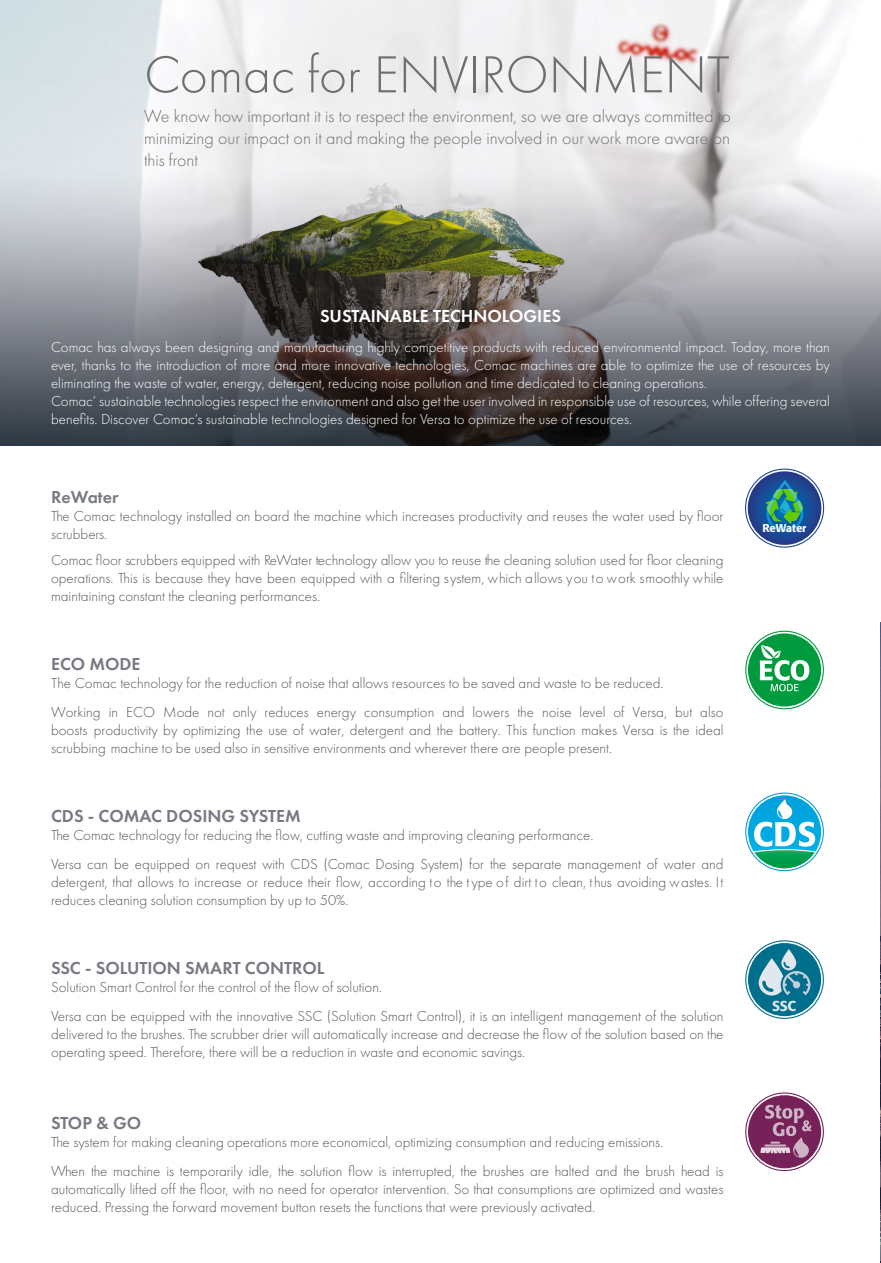
<style>
.page{position:relative;width:881px;height:1263px;background:#fff}
.page>*{position:absolute;margin:0;border:0;box-sizing:border-box;transform-origin:0 0}
.t1{font:300 54px "Futura PT";color:#706f6f}
.t2{font:300 18px/21.6px "Futura PT";color:#706f6f;text-align:justify}
.t3{font:600 18px "Futura PT";color:#777a82}
.t4{font:600 18px "Futura PT";color:#fff}
.t5{font:300 15px/18px "Futura PT";color:#575756}
.t6{font:300 15px/18px "Futura PT";color:#fff}
.t7{font:500 14.25px "Formata";color:#e2e7ed}
.t8{font:500 11.25px "Formata";color:#fff}
</style>
<div class="page">
<img style="left:880px;top:622px;width:1px;height:641px">
<img style="left:0;top:0;width:845px;height:167px">
<svg style="left:0;top:167px;width:880px;height:278px;background:#838384"></svg>
<svg style="left:745px;top:469px;width:78px;height:79px"></svg>
<div style="left:745px;top:631px;width:78px;height:78px;border:1px solid #009b3e;border-radius:50%"></div>
<div style="left:747px;top:633px;width:73px;height:73px;background:#009b3e;border-radius:50%"></div>
<svg style="left:759px;top:645px;width:50px;height:46px"></svg>
<div style="left:745px;top:792px;width:78px;height:79px;border:1px solid #009edc;border-radius:50%"></div>
<svg style="left:747px;top:795px;width:73px;height:73px"></svg>
<div style="left:745px;top:940px;width:78px;height:79px;border:1px solid #006e8d;border-radius:50%"></div>
<div style="left:747px;top:943px;width:73px;height:73px;background:#006e8d;border-radius:50%"></div>
<svg style="left:758px;top:949px;width:52px;height:46px"></svg>
<div style="left:745px;top:1092px;width:78px;height:79px;border:1px solid #762157;border-radius:50%"></div>
<div style="left:747px;top:1095px;width:73px;height:73px;background:#762157;border-radius:50%"></div>
<svg style="left:760px;top:1105px;width:51px;height:53px"></svg>
<h1 class="t1" style="left:144px;top:44px;width:586px">Comac for ENVIRONMENT</h1>
<p class="t2" style="left:144px;top:106px;width:587px">We know how important it is to respect the environment, so we are always committed to minimizing our impact on it and making the people involved in our work more aware on this front</p>
<p class="t4" style="left:320px;top:305px;width:242px">SUSTAINABLE TECHNOLOGIES</p>
<p class="t6" style="left:51px;top:338px;width:780px">Comac has always been designing and manufacturing highly competitive products with reduced environmental impact. Today, more than ever, thanks to the introduction of more and more innovative technologies, Comac machines are able to optimize the use of resources by eliminating the waste of water, energy, detergent, reducing noise pollution and time dedicated to cleaning operations.<br>Comac’ sustainable technologies respect the environment and also get the user involved in responsible use of resources, while offering several benefits. Discover Comac’s sustainable technologies designed for Versa to optimize the use of resources.</p>
<p class="t3" style="left:51px;top:485px;width:69px">ReWater</p>
<p class="t5" style="left:51px;top:507px;width:673px">The Comac technology installed on board the machine which increases productivity and reuses the water used by floor scrubbers.</p>
<p class="t5" style="left:51px;top:551px;width:673px;text-align:justify">Comac floor scrubbers equipped with ReWater technology allow you to reuse the cleaning solution used for floor cleaning operations. This is because they have been equipped with a filtering system, which allows you to work smoothly while maintaining constant the cleaning performances.</p>
<p class="t3" style="left:51px;top:653px;width:91px">ECO MODE</p>
<p class="t5" style="left:51px;top:669px;width:673px;line-height:29px">The Comac technology for the reduction of noise that allows resources to be saved and waste to be reduced.<br>Working in ECO Mode not only reduces energy consumption and lowers the noise level of Versa, but also</p>
<p class="t5" style="left:51px;top:721px;width:673px">boosts productivity by optimizing the use of water, detergent and the battery. This function makes Versa is the ideal scrubbing machine to be used also in sensitive environments and wherever there are people present.</p>
<p class="t3" style="left:51px;top:805px;width:251px">CDS - COMAC DOSING SYSTEM</p>
<p class="t5" style="left:51px;top:821px;width:673px;line-height:28.8px">The Comac technology for reducing the flow, cutting waste and improving cleaning performance.<br>Versa can be equipped on request with CDS (Comac Dosing System) for the separate management of water and</p>
<p class="t5" style="left:51px;top:873px;width:673px">detergent, that allows to increase or reduce their flow, according to the t ype of dirt to clean, thus avoiding wastes. It reduces cleaning solution consumption by up to 50%.</p>
<p class="t3" style="left:51px;top:957px;width:275px">SSC - SOLUTION SMART CONTROL</p>
<p class="t5" style="left:51px;top:973px;width:673px;line-height:28.8px">Solution Smart Control for the control of the flow of solution.<br>Versa can be equipped with the innovative SSC (Solution Smart Control), it is an intelligent management of the solution</p>
<p class="t5" style="left:51px;top:1025px;width:673px">delivered to the brushes. The scrubber drier will automatically increase and decrease the flow of the solution based on the operating speed. Therefore, there will be a reduction in waste and economic savings.</p>
<p class="t3" style="left:51px;top:1112px;width:92px">STOP &amp; GO</p>
<p class="t5" style="left:51px;top:1128px;width:673px;line-height:28.7px">The system for making cleaning operations more economical, optimizing consumption and reducing emissions.<br>When the machine is temporarily idle, the solution flow is interrupted, the brushes are halted and the brush head is</p>
<p class="t5" style="left:51px;top:1180px;width:673px">automatically lifted off the floor, with no need for operator intervention. So that consumptions are optimized and wastes reduced. Pressing the forward movement button resets the functions that were previously activated.</p>
<p class="t8" style="left:762px;top:521px;width:45px">ReWater</p>
<p class="t7" style="left:771px;top:997px;width:25px">SSC</p>
</div>
